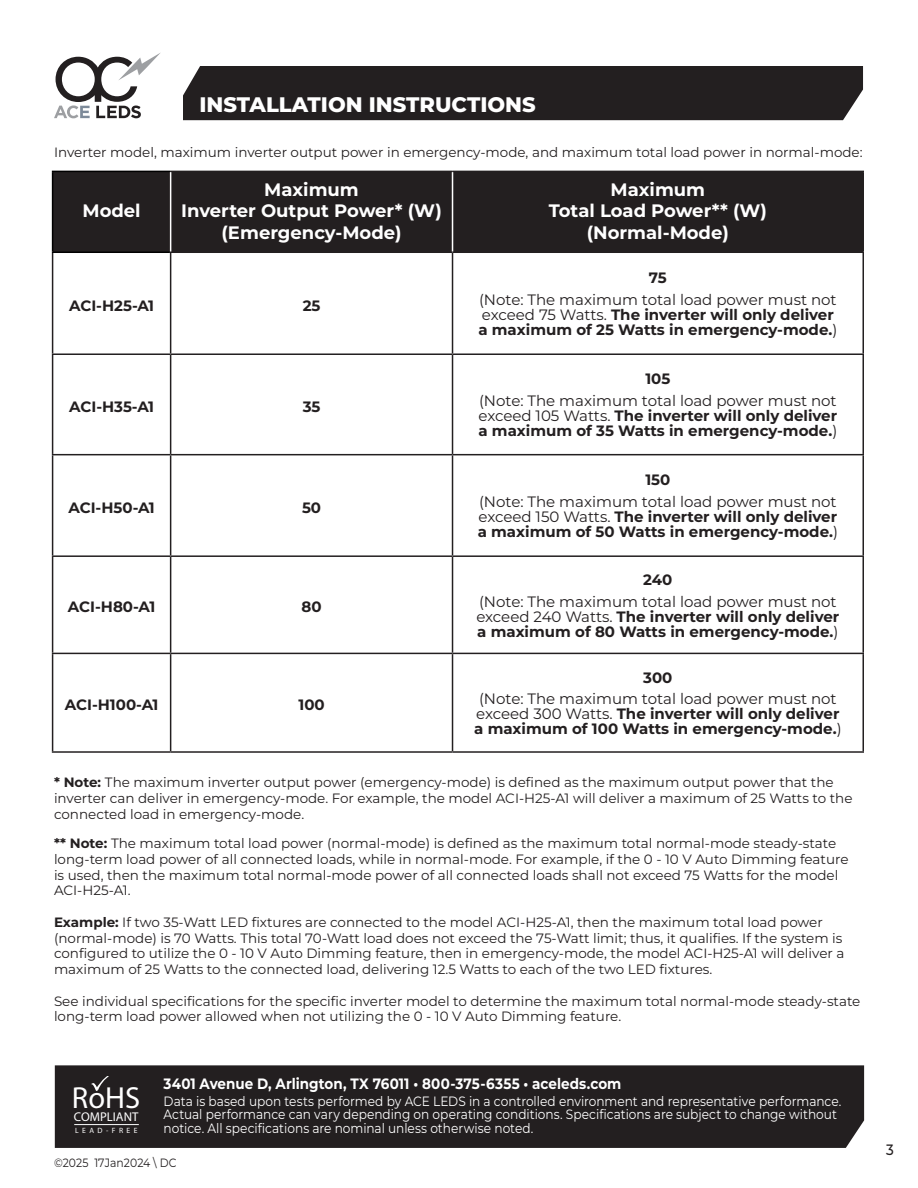
<style>
.page{position:relative;width:918px;height:1188px;background:#fff}
.page>*{position:absolute;margin:0;border:0;box-sizing:border-box;transform-origin:0 0}
.t1{font:30.6px "Myriad Pro";color:#fff}
.t2{font:800 21px "Montserrat";color:#fff}
.t3{font:700 18px/21.6px "Montserrat";color:#fff;text-align:center}
.t4{font:700 15px/15px "Montserrat";color:#231f20}
.t5{font:700 15px "Montserrat";letter-spacing:.005em;color:#fff;scale:.9 1}
.t6{font:500 15px "Montserrat";color:#231f20;scale:.9 1}
.t7{font:13.5px/15.8px "Montserrat";color:#231f20}
.t8{font:13.5px/13.5px "Montserrat";color:#fff;scale:.9 1}
.t9{font:12.75px "Myriad Pro";color:#fff}
.t10{font:12px "Montserrat";letter-spacing:.005em;color:#231f20;scale:.9 1}
.t11{font:7.65px "Myriad Pro";letter-spacing:.45em;color:#fff}
.s1{font-weight:400}
.s2{font-weight:700}
</style>
<div class="page">
<div style="left:183px;top:66px;width:680px;height:54px;background:#231f20"></div>
<div style="left:55px;top:1065px;width:809px;height:83px;background:#231f20"></div>
<hr style="left:74px;top:1124px;width:65px;height:1px;background:#fff">
<svg style="left:91px;top:1076px;width:21px;height:15px"></svg>
<div style="left:53px;top:172px;width:809px;height:80px;background:#231f20"></div>
<hr style="left:453px;top:171px;width:411px;height:1px;background:#231f20">
<hr style="left:862px;top:172px;width:2px;height:80px;background:#231f20">
<hr style="left:52px;top:253px;width:1px;height:100px;background:#231f20">
<hr style="left:170px;top:253px;width:1px;height:100px;background:#231f20">
<hr style="left:453px;top:252px;width:411px;height:1px;background:#231f20">
<hr style="left:452px;top:253px;width:1px;height:100px;background:#231f20">
<hr style="left:862px;top:253px;width:2px;height:100px;background:#231f20">
<hr style="left:52px;top:353px;width:119px;height:2px;background:#231f20">
<hr style="left:52px;top:355px;width:1px;height:99px;background:#231f20">
<hr style="left:171px;top:353px;width:282px;height:2px;background:#231f20">
<hr style="left:170px;top:355px;width:1px;height:99px;background:#231f20">
<hr style="left:453px;top:353px;width:411px;height:2px;background:#231f20">
<hr style="left:452px;top:355px;width:1px;height:99px;background:#231f20">
<hr style="left:862px;top:355px;width:2px;height:99px;background:#231f20">
<hr style="left:52px;top:454px;width:119px;height:1px;background:#231f20">
<hr style="left:52px;top:455px;width:1px;height:100px;background:#231f20">
<hr style="left:171px;top:454px;width:282px;height:1px;background:#231f20">
<hr style="left:170px;top:455px;width:1px;height:100px;background:#231f20">
<hr style="left:453px;top:454px;width:411px;height:1px;background:#231f20">
<hr style="left:452px;top:455px;width:1px;height:100px;background:#231f20">
<hr style="left:862px;top:455px;width:2px;height:100px;background:#231f20">
<hr style="left:52px;top:555px;width:119px;height:2px;background:#231f20">
<hr style="left:52px;top:557px;width:1px;height:96px;background:#231f20">
<hr style="left:171px;top:555px;width:282px;height:2px;background:#231f20">
<hr style="left:170px;top:557px;width:1px;height:96px;background:#231f20">
<hr style="left:453px;top:555px;width:411px;height:2px;background:#231f20">
<hr style="left:452px;top:557px;width:1px;height:96px;background:#231f20">
<hr style="left:862px;top:557px;width:2px;height:96px;background:#231f20">
<hr style="left:52px;top:653px;width:119px;height:1px;background:#231f20">
<hr style="left:52px;top:654px;width:1px;height:97px;background:#231f20">
<hr style="left:171px;top:653px;width:282px;height:1px;background:#231f20">
<hr style="left:170px;top:654px;width:1px;height:97px;background:#231f20">
<hr style="left:453px;top:653px;width:411px;height:1px;background:#231f20">
<hr style="left:452px;top:654px;width:1px;height:97px;background:#231f20">
<hr style="left:862px;top:654px;width:2px;height:97px;background:#231f20">
<hr style="left:52px;top:751px;width:119px;height:2px;background:#231f20">
<hr style="left:171px;top:751px;width:282px;height:2px;background:#231f20">
<hr style="left:453px;top:751px;width:411px;height:2px;background:#231f20">
<hr style="left:52px;top:171px;width:119px;height:1px;background:#000">
<hr style="left:52px;top:172px;width:1px;height:80px;background:#000">
<hr style="left:52px;top:252px;width:118px;height:1px;background:#000">
<hr style="left:171px;top:171px;width:282px;height:1px;background:#231f20">
<hr style="left:170px;top:252px;width:283px;height:1px;background:#231f20">
<hr style="left:170px;top:172px;width:1px;height:80px;background:#fff">
<hr style="left:452px;top:172px;width:1px;height:80px;background:#fff">
<svg style="left:54px;top:53px;width:106px;height:65px"></svg>
<p class="t2" style="left:200px;top:89px;width:338px">INSTALLATION INSTRUCTIONS</p>
<p class="t7" style="left:54px;top:144px;width:810px">Inverter model, maximum inverter output power in emergency-mode, and maximum total load power in normal-mode:</p>
<p class="t3" style="left:83px;top:200px;width:60px">Model</p>
<p class="t3" style="left:181px;top:178px;width:262px">Maximum<br>Inverter Output Power* (W) (Emergency-Mode)</p>
<p class="t3" style="left:549px;top:178px;width:220px">Maximum<br>Total Load Power** (W) (Normal-Mode)</p>
<p class="t4" style="left:69px;top:297px;width:87px">ACI-H25-A1</p>
<p class="t4" style="left:303px;top:297px;width:19px">25</p>
<p class="t4" style="left:69px;top:399px;width:86px">ACI-H35-A1</p>
<p class="t4" style="left:303px;top:399px;width:19px">35</p>
<p class="t4" style="left:68px;top:499px;width:88px">ACI-H50-A1</p>
<p class="t4" style="left:302px;top:499px;width:21px">50</p>
<p class="t4" style="left:68px;top:599px;width:89px">ACI-H80-A1</p>
<p class="t4" style="left:302px;top:599px;width:22px">80</p>
<p class="t4" style="left:65px;top:697px;width:95px">ACI-H100-A1</p>
<p class="t4" style="left:298px;top:697px;width:28px">100</p>
<p class="t4" style="left:649px;top:270px;width:19px">75</p>
<p class="t4" style="left:478px;top:292px;width:360px"><span class="s1">(Note: The maximum total load power must not exceed 75 Watts.</span> The inverter will only deliver a maximum of 25 Watts in emergency-mode.<span class="s1">)</span></p>
<p class="t4" style="left:645px;top:371px;width:26px">105</p>
<p class="t4" style="left:478px;top:393px;width:360px;text-align:justify"><span class="s1">(Note: The maximum total load power must not exceed 105 Watts.</span> The inverter will only deliver a maximum of 35 Watts in emergency-mode.<span class="s1">)</span></p>
<p class="t4" style="left:645px;top:472px;width:26px">150</p>
<p class="t4" style="left:478px;top:494px;width:362px;text-align:justify"><span class="s1">(Note: The maximum total load power must not exceed 150 Watts.</span> The inverter will only deliver a maximum of 50 Watts in emergency-mode.<span class="s1">)</span></p>
<p class="t4" style="left:643px;top:572px;width:31px">240</p>
<p class="t4" style="left:476px;top:593px;width:364px"><span class="s1">(Note: The maximum total load power must not exceed 240 Watts.</span> The inverter will only deliver a maximum of 80 Watts in emergency-mode.<span class="s1">)</span></p>
<p class="t4" style="left:643px;top:669px;width:31px">300</p>
<p class="t4" style="left:474px;top:691px;width:369px;text-align:center"><span class="s1">(Note: The maximum total load power must not exceed 300 Watts.</span> The inverter will only deliver a maximum of 100 Watts in emergency-mode.<span class="s1">)</span></p>
<p class="t7" style="left:54px;top:774px;width:800px"><span class="s2">* Note:</span> The maximum inverter output power (emergency-mode) is defined as the maximum output power that the inverter can deliver in emergency-mode. For example, the model ACI-H25-A1 will deliver a maximum of 25 Watts to the connected load in emergency-mode.</p>
<p class="t7" style="left:54px;top:835px;width:796px"><span class="s2">** Note:</span> The maximum total load power (normal-mode) is defined as the maximum total normal-mode steady-state long-term load power of all connected loads, while in normal-mode. For example, if the 0 - 10 V Auto Dimming feature is used, then the maximum total normal-mode power of all connected loads shall not exceed 75 Watts for the model ACI-H25-A1.</p>
<p class="t7" style="left:54px;top:914px;width:792px"><span class="s2">Example:</span> If two 35-Watt LED fixtures are connected to the model ACI-H25-A1, then the maximum total load power (normal-mode) is 70 Watts. This total 70-Watt load does not exceed the 75-Watt limit; thus, it qualifies. If the system is configured to utilize the 0 - 10 V Auto Dimming feature, then in emergency-mode, the model ACI-H25-A1 will deliver a maximum of 25 Watts to the connected load, delivering 12.5 Watts to each of the two LED fixtures.</p>
<p class="t7" style="left:54px;top:993px;width:808px">See individual specifications for the specific inverter model to determine the maximum total normal-mode steady-state long-term load power allowed when not utilizing the 0 - 10 V Auto Dimming feature.</p>
<h1 class="t1" style="left:72px;top:1079px;width:70px">RoHS</h1>
<p class="t9" style="left:74px;top:1109px;width:66px">COMPLIANT</p>
<p class="t11" style="left:75px;top:1126px;width:64px">LEAD-FREE</p>
<p class="t5" style="left:164px;top:1074px;width:510px">3401 Avenue D, Arlington, TX 76011 • 800-375-6355 • aceleds.com</p>
<p class="t8" style="left:164px;top:1094px;width:755px">Data is based upon tests performed by ACE LEDS in a controlled environment and representative performance.<br>Actual performance can vary depending on operating conditions. Specifications are subject to change without notice. All specifications are nominal unless otherwise noted.</p>
<p class="t10" style="left:54px;top:1154px;width:138px">©2025 17Jan2024 \ DC</p>
<p class="t6" style="left:886px;top:1139px;width:10px">3</p>
</div>
